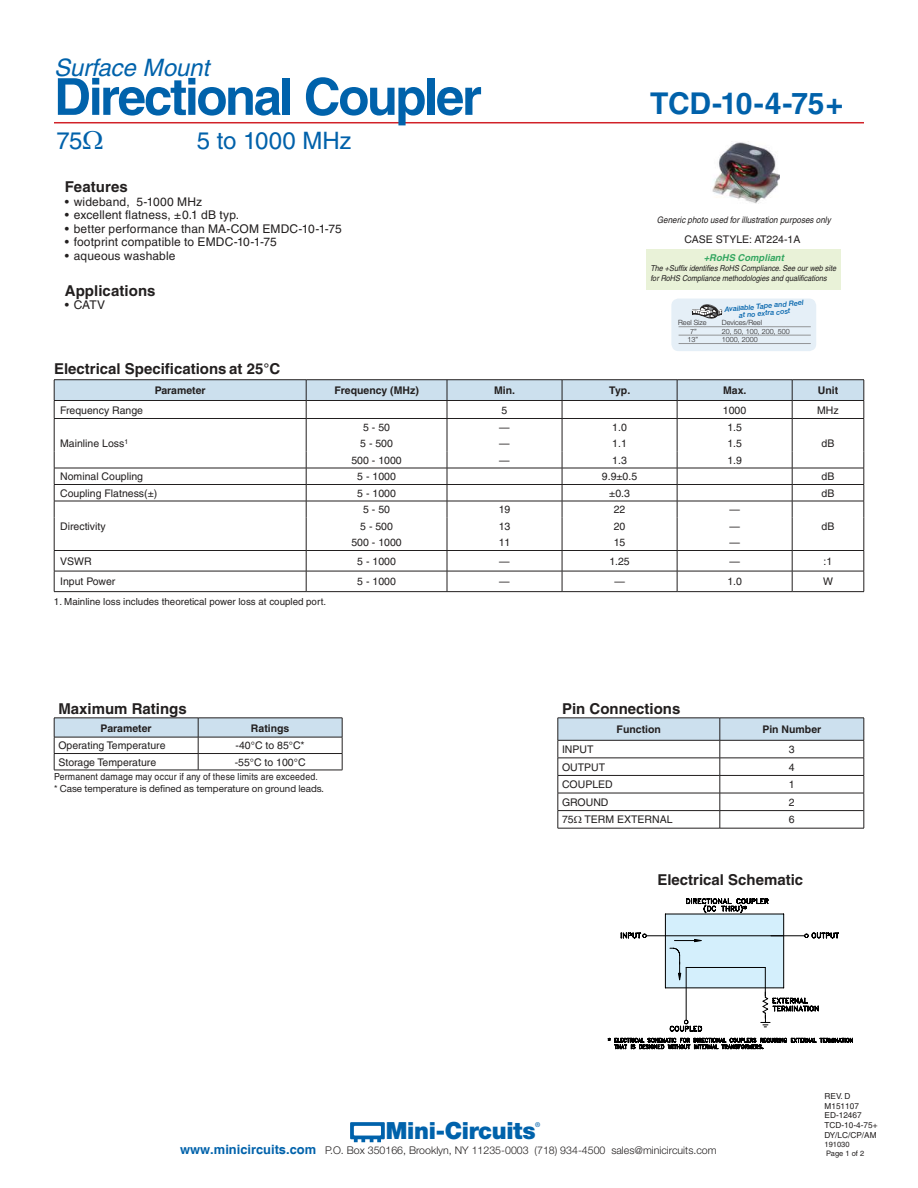
<style>
.page{position:relative;width:918px;height:1188px;background:#fff}
.page>*{position:absolute;margin:0;border:0;box-sizing:border-box;transform-origin:0 0}
.t1{font:700 51px "Helvetica";letter-spacing:-.045em;color:#0062ab}
.t2{font:700 30px "Helvetica";letter-spacing:-.015em;color:#0061aa}
.t3{font:italic 24px "Helvetica";color:#0062ab}
.t4{font:24px "Helvetica";letter-spacing:-.01em;color:#0061aa}
.t5{font:900 23.7px "Helvetica Neue";letter-spacing:-.015em;color:#0062ab}
.t6{font:700 15px "Helvetica";color:#221f1f}
.t7{font:12px "Helvetica";letter-spacing:.015em;color:#221f1f}
.t8{font:300 10.65px "Helvetica Neue";color:#221f1f}
.t9{font:10.5px "Helvetica";color:#221f1f}
.t10{font:700 10.5px "Helvetica";color:#221f1f}
.t11{font:9.75px "Helvetica";color:#221f1f}
.t12{font:9.75px "Helvetica";letter-spacing:.02em;color:#221f1f;scale:.9 1}
.t13{font:9.75px "Helvetica Neue";color:#221f1f}
.t14{font:italic 700 9.45px "Helvetica";color:rgb(7 148 68/.8)}
.t15{font:italic 9px "Helvetica";color:#221f1f;scale:.9 1}
.t16{font:8.25px/9.9px "Helvetica";color:#221f1f}
.t17{font:italic 8.1px/9.8px "Helvetica";color:#221f1f;scale:.9 1}
.t18{font:7.5px "Helvetica";color:#221f1f}
.t19{font:300 7.2px "Helvetica Neue";color:#221f1f}
.t20{font:italic 500 7.2px/7.2px "Helvetica Neue";color:#0062ab;text-align:center}
.t21{font:500 6.6px "Helvetica Neue";color:#0062ab}
.s1{font-style:italic}
.s2{font-family:"Helvetica";font-weight:700;font-size:12.9px;color:#0062ab}
</style>
<div class="page">
<svg style="left:350px;top:1122px;width:35px;height:20px"></svg>
<hr style="left:54px;top:122px;width:810px;height:1px;background:#d12229">
<hr style="left:558px;top:828px;width:162px;height:1px;background:#221f1f">
<hr style="left:720px;top:828px;width:144px;height:1px;background:#221f1f">
<svg style="left:608px;top:898px;width:245px;height:152px"></svg>
<svg style="left:54px;top:718px;width:289px;height:52px"></svg>
<hr style="left:54px;top:770px;width:144px;height:1px;background:#221f1f">
<hr style="left:198px;top:770px;width:144px;height:1px;background:#221f1f">
<hr style="left:54px;top:379px;width:252px;height:1px;background:#221f1f">
<hr style="left:306px;top:379px;width:141px;height:1px;background:#221f1f">
<hr style="left:447px;top:379px;width:115px;height:1px;background:#221f1f">
<hr style="left:562px;top:379px;width:115px;height:1px;background:#221f1f">
<hr style="left:677px;top:379px;width:115px;height:1px;background:#221f1f">
<hr style="left:792px;top:379px;width:72px;height:1px;background:#221f1f">
<svg style="left:54px;top:380px;width:811px;height:211px"></svg>
<hr style="left:54px;top:591px;width:252px;height:1px;background:#221f1f">
<hr style="left:306px;top:591px;width:141px;height:1px;background:#221f1f">
<hr style="left:447px;top:591px;width:115px;height:1px;background:#221f1f">
<hr style="left:562px;top:591px;width:115px;height:1px;background:#221f1f">
<hr style="left:677px;top:591px;width:115px;height:1px;background:#221f1f">
<hr style="left:792px;top:591px;width:72px;height:1px;background:#221f1f">
<div style="left:647px;top:249px;width:194px;height:41px;background:#e9f2d8"></div>
<div style="left:671px;top:299px;width:145px;height:52px;background:#e5eff7;border-radius:7px"></div>
<hr style="left:679px;top:343px;width:132px;height:1px;background:#939597">
<hr style="left:679px;top:335px;width:132px;height:1px;background:#939597">
<hr style="left:679px;top:326px;width:132px;height:1px;background:#939597">
<svg style="left:692px;top:298px;width:30px;height:30px"></svg>
<img style="left:712px;top:142px;width:67px;height:62px">
<svg style="left:558px;top:718px;width:307px;height:110px"></svg>
<h3 class="t3" style="left:54px;top:54px;width:160px">Surface Mount</h3>
<h1 class="t1" style="left:54px;top:77px;width:429px">Directional Coupler</h1>
<h3 class="t4" style="left:57px;top:132px;width:27px">75</h3>
<h3 class="t4" style="left:197px;top:132px;width:156px">5 to 1000 MHz</h3>
<h3 class="t6" style="left:65px;top:181px;width:65px">Features</h3>
<p class="t7" style="left:65px;top:197px;width:139px">• wideband, 5-1000 MHz</p>
<p class="t7" style="left:65px;top:210px;width:176px">• excellent flatness, ±0.1 dB typ.</p>
<p class="t7" style="left:65px;top:224px;width:278px">• better performance than MA-COM EMDC-10-1-75</p>
<p class="t7" style="left:65px;top:237px;width:214px">• footprint compatible to EMDC-10-1-75</p>
<p class="t7" style="left:65px;top:251px;width:112px">• aqueous washable</p>
<h3 class="t6" style="left:65px;top:285px;width:92px">Applications</h3>
<p class="t7" style="left:65px;top:300px;width:42px">• CATV</p>
<h3 class="t6" style="left:54px;top:363px;width:228px">Electrical Specifications at 25°C</h3>
<h2 class="t2" style="left:650px;top:92px;width:195px">TCD-10-4-75+</h2>
<p class="t15" style="left:657px;top:216px;width:196px">Generic photo used for illustration purposes only</p>
<p class="t9" style="left:684px;top:235px;width:118px">CASE STYLE: AT224-1A</p>
<p class="t14" style="left:704px;top:254px;width:83px">+RoHS Compliant</p>
<p class="t17" style="left:651px;top:264px;width:209px">The +Suffix identifies RoHS Compliance.See our web site for RoHS Compliance methodologies and qualifications</p>
<p class="t20" style="left:724px;top:306px;width:81px;rotate:-5deg">Available Tape and Reel at no extra cost</p>
<p class="t19" style="left:678px;top:320px;width:30px">Reel Size</p>
<p class="t19" style="left:722px;top:320px;width:42px">Devices/Reel</p>
<p class="t19" style="left:690px;top:329px;width:8px">7”</p>
<p class="t19" style="left:722px;top:329px;width:70px">20, 50, 100, 200, 500</p>
<p class="t19" style="left:687px;top:337px;width:12px">13”</p>
<p class="t19" style="left:722px;top:337px;width:38px">1000, 2000</p>
<p class="t10" style="left:155px;top:386px;width:53px">Parameter</p>
<p class="t10" style="left:334px;top:386px;width:86px">Frequency (MHz)</p>
<p class="t10" style="left:494px;top:386px;width:22px">Min.</p>
<p class="t10" style="left:609px;top:386px;width:22px">Typ.</p>
<p class="t10" style="left:723px;top:386px;width:25px">Max.</p>
<p class="t10" style="left:818px;top:386px;width:22px">Unit</p>
<p class="t9" style="left:60px;top:406px;width:84px">Frequency Range</p>
<p class="t9" style="left:502px;top:406px;width:7px">5</p>
<p class="t9" style="left:723px;top:406px;width:25px">1000</p>
<p class="t9" style="left:817px;top:406px;width:23px">MHz</p>
<p class="t9" style="left:60px;top:440px;width:69px">Mainline Loss<sup>1</sup></p>
<p class="t9" style="left:363px;top:423px;width:28px">5 - 50</p>
<p class="t9" style="left:499px;top:423px;width:12px">—</p>
<p class="t9" style="left:612px;top:423px;width:16px">1.0</p>
<p class="t9" style="left:727px;top:423px;width:16px">1.5</p>
<p class="t9" style="left:822px;top:440px;width:14px">dB</p>
<p class="t9" style="left:360px;top:440px;width:34px">5 - 500</p>
<p class="t9" style="left:499px;top:440px;width:12px">—</p>
<p class="t9" style="left:612px;top:440px;width:16px">1.1</p>
<p class="t9" style="left:727px;top:440px;width:16px">1.5</p>
<p class="t9" style="left:351px;top:456px;width:52px">500 - 1000</p>
<p class="t9" style="left:499px;top:456px;width:12px">—</p>
<p class="t9" style="left:612px;top:456px;width:16px">1.3</p>
<p class="t9" style="left:727px;top:456px;width:16px">1.9</p>
<p class="t9" style="left:60px;top:473px;width:84px">Nominal Coupling</p>
<p class="t9" style="left:357px;top:473px;width:40px">5 - 1000</p>
<p class="t9" style="left:602px;top:473px;width:37px">9.9±0.5</p>
<p class="t9" style="left:822px;top:473px;width:14px">dB</p>
<p class="t9" style="left:60px;top:489px;width:99px">Coupling Flatness(±)</p>
<p class="t9" style="left:357px;top:489px;width:40px">5 - 1000</p>
<p class="t9" style="left:609px;top:489px;width:22px">±0.3</p>
<p class="t9" style="left:822px;top:489px;width:14px">dB</p>
<p class="t9" style="left:60px;top:522px;width:47px">Directivity</p>
<p class="t9" style="left:363px;top:506px;width:28px">5 - 50</p>
<p class="t9" style="left:499px;top:506px;width:13px">19</p>
<p class="t9" style="left:614px;top:506px;width:13px">22</p>
<p class="t9" style="left:729px;top:506px;width:12px">—</p>
<p class="t9" style="left:822px;top:522px;width:14px">dB</p>
<p class="t9" style="left:360px;top:522px;width:34px">5 - 500</p>
<p class="t9" style="left:499px;top:522px;width:13px">13</p>
<p class="t9" style="left:614px;top:522px;width:13px">20</p>
<p class="t9" style="left:729px;top:522px;width:12px">—</p>
<p class="t9" style="left:351px;top:539px;width:52px">500 - 1000</p>
<p class="t9" style="left:499px;top:539px;width:13px">11</p>
<p class="t9" style="left:614px;top:539px;width:13px">15</p>
<p class="t9" style="left:729px;top:539px;width:12px">—</p>
<p class="t9" style="left:60px;top:557px;width:33px">VSWR</p>
<p class="t9" style="left:357px;top:557px;width:40px">5 - 1000</p>
<p class="t9" style="left:499px;top:557px;width:12px">—</p>
<p class="t9" style="left:609px;top:557px;width:22px">1.25</p>
<p class="t9" style="left:729px;top:557px;width:12px">—</p>
<p class="t9" style="left:824px;top:557px;width:10px">:1</p>
<p class="t9" style="left:60px;top:578px;width:57px">Input Power</p>
<p class="t9" style="left:357px;top:578px;width:40px">5 - 1000</p>
<p class="t9" style="left:499px;top:578px;width:12px">—</p>
<p class="t9" style="left:614px;top:578px;width:12px">—</p>
<p class="t9" style="left:727px;top:578px;width:16px">1.0</p>
<p class="t9" style="left:823px;top:578px;width:11px">W</p>
<p class="t11" style="left:54px;top:597px;width:274px">1. Mainline loss includes theoretical power loss at coupled port.</p>
<h3 class="t6" style="left:58px;top:703px;width:130px">Maximum Ratings</h3>
<p class="t10" style="left:101px;top:724px;width:53px">Parameter</p>
<p class="t10" style="left:251px;top:724px;width:40px">Ratings</p>
<p class="t9" style="left:58px;top:742px;width:109px">Operating Temperature</p>
<p class="t9" style="left:236px;top:742px;width:71px">-40°C to 85°C*</p>
<p class="t9" style="left:58px;top:758px;width:99px">Storage Temperature</p>
<p class="t9" style="left:235px;top:758px;width:72px">-55°C to 100°C</p>
<p class="t12" style="left:54px;top:773px;width:295px">Permanent damage may occur if any of these limits are exceeded.</p>
<p class="t13" style="left:54px;top:785px;width:272px">* Case temperature is defined as temperature on ground leads<span class="s1">.</span></p>
<h3 class="t6" style="left:562px;top:703px;width:120px">Pin Connections</h3>
<p class="t10" style="left:617px;top:725px;width:46px">Function</p>
<p class="t10" style="left:762px;top:725px;width:60px">Pin Number</p>
<p class="t9" style="left:562px;top:745px;width:33px">INPUT</p>
<p class="t9" style="left:789px;top:745px;width:7px">3</p>
<p class="t9" style="left:562px;top:763px;width:45px">OUTPUT</p>
<p class="t9" style="left:789px;top:763px;width:7px">4</p>
<p class="t9" style="left:562px;top:781px;width:52px">COUPLED</p>
<p class="t9" style="left:789px;top:781px;width:7px">1</p>
<p class="t9" style="left:562px;top:798px;width:48px">GROUND</p>
<p class="t9" style="left:789px;top:798px;width:7px">2</p>
<p class="t9" style="left:562px;top:816px;width:112px">75 TERM EXTERNAL</p>
<p class="t9" style="left:789px;top:816px;width:7px">6</p>
<h3 class="t6" style="left:657px;top:874px;width:147px">Electrical Schematic</h3>
<h3 class="t5" style="left:386px;top:1117px;width:151px">Mini-Circuits</h3>
<p class="t21" style="left:535px;top:1121px;width:7px">®</p>
<p class="t8" style="left:180px;top:1147px;width:538px"><span class="s2">www.minicircuits.com</span> P.O. Box 350166, Brooklyn, NY 11235-0003 (718) 934-4500 sales@minicircuits.com</p>
<p class="t16" style="left:825px;top:1092px;width:54px">REV. D<br>M151107<br>ED-12467<br>TCD-10-4-75+<br>DY/LC/CP/AM</p>
<p class="t18" style="left:825px;top:1142px;width:27px">191030</p>
<p class="t18" style="left:826px;top:1150px;width:40px">Page 1 of 2</p>
</div>
